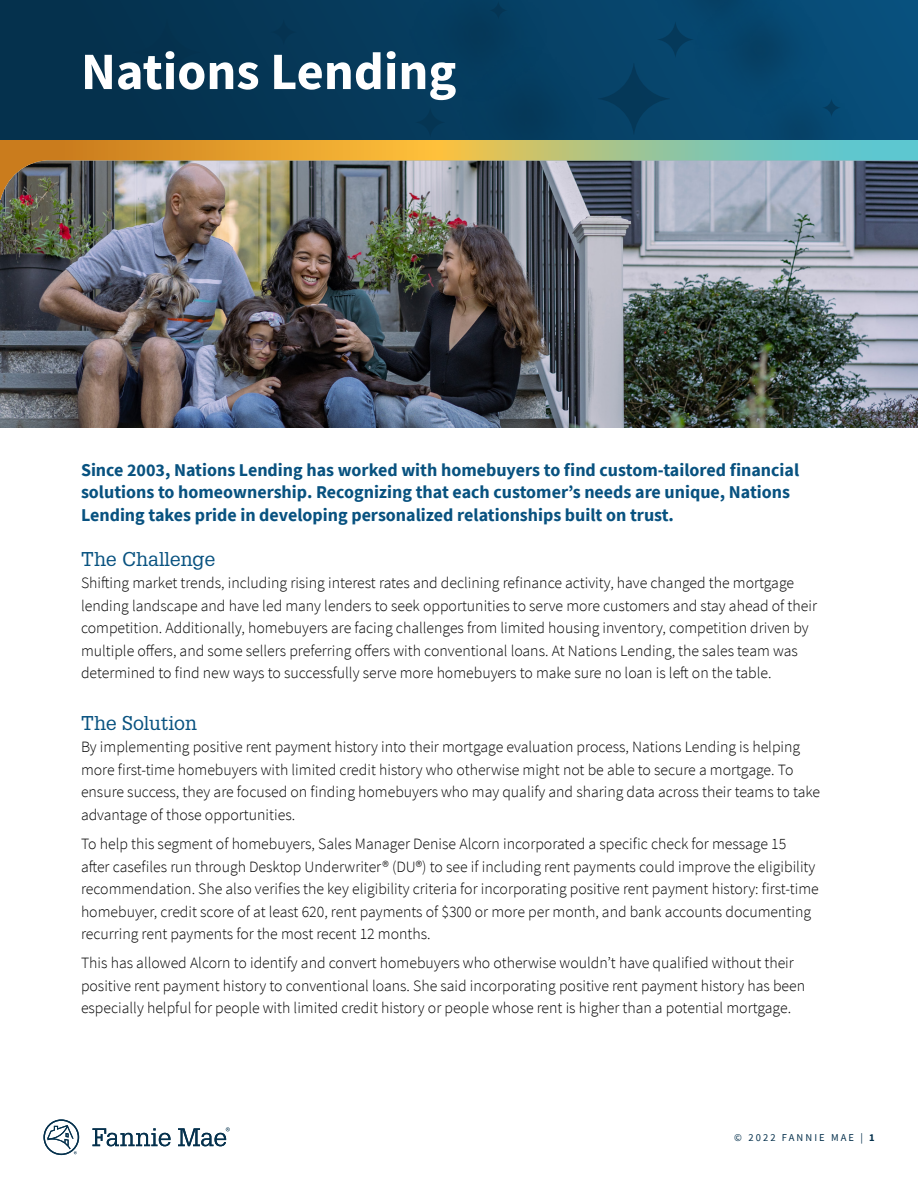
<style>
.page{position:relative;width:918px;height:1188px;background:#fff}
.page>*{position:absolute;margin:0;border:0;box-sizing:border-box;transform-origin:0 0}
.t1{font:700 52.5px "Source Sans Pro";color:#fff}
.t2{font:19.5px "Glypha LT Std";color:#085280}
.Call_out{font:700 18px/22.5px "Source Sans Pro";color:#085280}
.Body_Copy{font:300 15.75px/22.5px "Source Sans Pro";color:#000}
.t3{font:10.5px "Source Sans Pro";letter-spacing:.2em;color:#05314d}
.s1{font-weight:700}
</style>
<div class="page">
<img style="left:0;top:202px;width:918px;height:226px">
<svg style="left:0;top:0;width:918px;height:140px;background:#053757"></svg>
<div style="left:856px;top:48px;width:28px;height:92px;background:#084d79"></div>
<div style="left:622px;top:0;width:42px;height:78px;background:#07466d"></div>
<img style="left:428px;top:17px;width:198px;height:123px">
<img style="left:380px;top:0;width:198px;height:132px">
<img style="left:664px;top:0;width:192px;height:140px">
<div style="left:598px;top:63px;width:72px;height:72px;background:linear-gradient(to right,#063f62,#064267);border-radius:36px"></div>
<div style="left:657px;top:22px;width:36px;height:35px;background:linear-gradient(to right,#064267,#064268);border-radius:18px"></div>
<div style="left:416px;top:108px;width:29px;height:29px;background:#063b5c;border-radius:15px"></div>
<svg style="left:823px;top:99px;width:17px;height:18px"></svg>
<div style="left:489px;top:1px;width:18px;height:18px;background:#053b5d;border-radius:9px"></div>
<div style="left:271px;top:19px;width:26px;height:26px;background:#063757;border-radius:13px"></div>
<div style="left:134px;top:19px;width:66px;height:67px;background:#05314d;border-radius:33px"></div>
<img style="left:0;top:140px;width:918px;height:60px">
<svg style="left:93px;top:1127px;width:137px;height:19px"></svg>
<svg style="left:44px;top:1119px;width:35px;height:36px"></svg>
<h1 class="t1" style="left:81px;top:36px;width:377px">Nations Lending</h1>
<p class="Call_out" style="left:81px;top:458px;width:720px">Since 2003, Nations Lending has worked with homebuyers to find custom-tailored financial solutions to homeownership. Recognizing that each customer’s needs are unique, Nations<br>Lending takes pride in developing personalized relationships built on trust.</p>
<h4 class="t2" style="left:81px;top:547px;width:136px">The Challenge</h4>
<p class="Body_Copy" style="left:81px;top:572px;width:738px">Shifting market trends, including rising interest rates and declining refinance activity, have changed the mortgage lending landscape and have led many lenders to seek opportunities to serve more customers and stay ahead of their competition. Additionally, homebuyers are facing challenges from limited housing inventory, competition driven by multiple offers, and some sellers preferring offers with conventional loans. At Nations Lending, the sales team was determined to find new ways to successfully serve more homebuyers to make sure no loan is left on the table.</p>
<h4 class="t2" style="left:81px;top:711px;width:117px">The Solution</h4>
<p class="Body_Copy" style="left:81px;top:736px;width:741px">By implementing positive rent payment history into their mortgage evaluation process, Nations Lending is helping more first-time homebuyers with limited credit history who otherwise might not be able to secure a mortgage. To ensure success, they are focused on finding homebuyers who may qualify and sharing data across their teams to take advantage of those opportunities.</p>
<p class="Body_Copy" style="left:81px;top:833px;width:739px">To help this segment of homebuyers, Sales Manager Denise Alcorn incorporated a specific check for message 15 after casefiles run through Desktop Underwriter® (DU®) to see if including rent payments could improve the eligibility recommendation. She also verifies the key eligibility criteria for incorporating positive rent payment history: first-time homebuyer, credit score of at least 620, rent payments of $300 or more per month, and bank accounts documenting recurring rent payments for the most recent 12 months.</p>
<p class="Body_Copy" style="left:81px;top:952px;width:726px">This has allowed Alcorn to identify and convert homebuyers who otherwise wouldn’t have qualified without their positive rent payment history to conventional loans. She said incorporating positive rent payment history has been especially helpful for people with limited credit history or people whose rent is higher than a potential mortgage.</p>
<p class="t3" style="left:734px;top:1131px;width:142px">© 2022 FANNIE MAE | <span class="s1">1</span></p>
</div>
